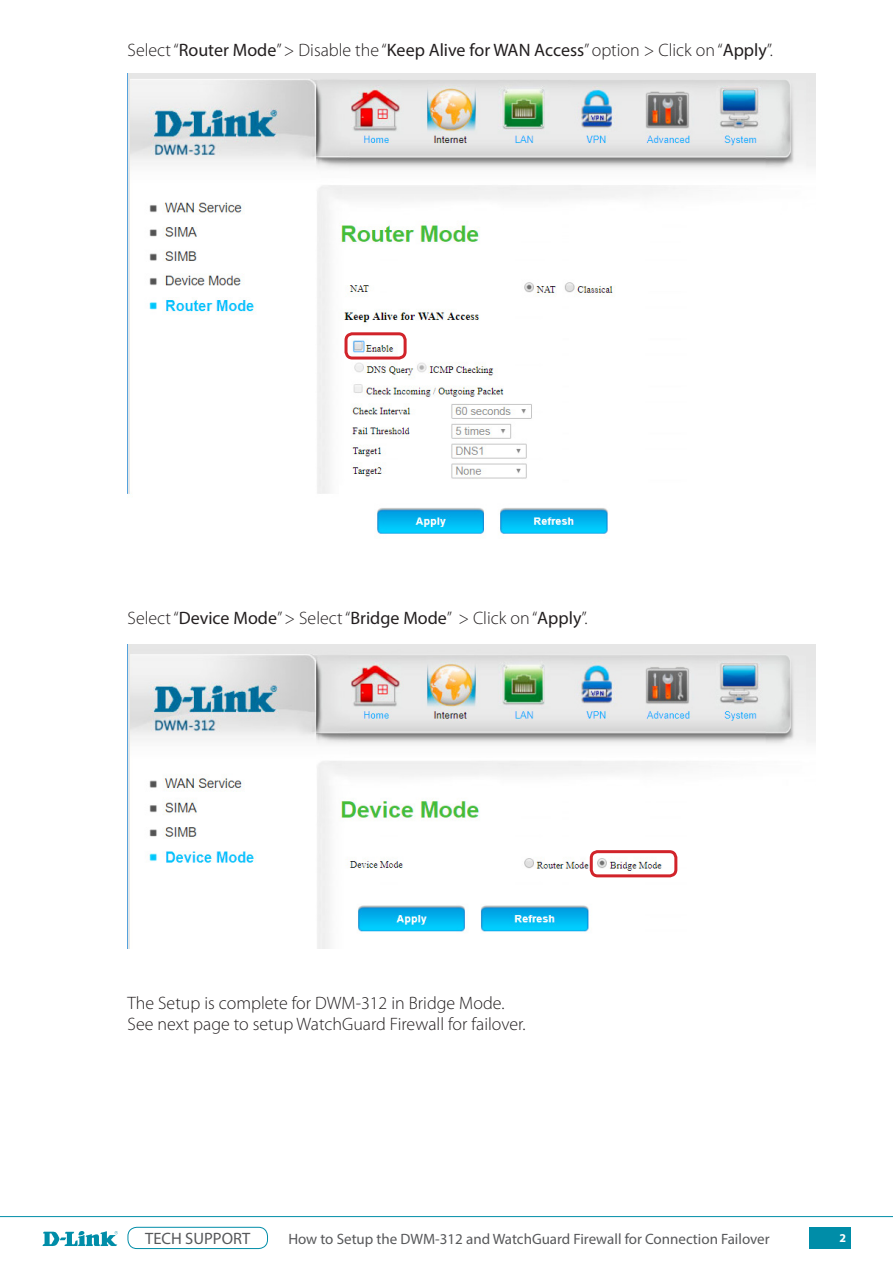
<style>
.page{position:relative;width:893px;height:1263px;background:#fff}
.page>*{position:absolute;margin:0;border:0;box-sizing:border-box;transform-origin:0 0}
.t1{font:300 18px "Myriad Pro";color:#231f20}
.Main_Body{font:16.5px "Myriad Pro";color:#57585a}
.Main_Body-2{font:15px "Myriad Pro";color:#57585a}
.Main_Body-3{font:700 12px "Myriad Pro";color:#fff}
.s1{font-weight:400}
</style>
<div class="page">
<div style="left:128px;top:1227px;width:140px;height:22px;border:1px solid #008da8;border-radius:9px"></div>
<div style="left:809px;top:1227px;width:41px;height:21px;background:#008da8"></div>
<svg style="left:42px;top:1231px;width:76px;height:15px"></svg>
<hr style="left:0;top:1216px;width:893px;height:1px;background:#008da8">
<img style="left:128px;top:74px;width:688px;height:460px">
<div style="left:344px;top:332px;width:63px;height:27px;border:3px solid #d1232a;border-radius:6px"></div>
<img style="left:128px;top:645px;width:688px;height:303px">
<div style="left:590px;top:850px;width:87px;height:27px;border:3px solid #d1232a;border-radius:6px"></div>
<p class="t1" style="left:128px;top:39px;width:647px">Select “<span class="s1">Router Mode</span>” &gt; Disable the “<span class="s1">Keep Alive for WAN Access</span>” option &gt; Click on “<span class="s1">Apply</span>”.</p>
<p class="t1" style="left:128px;top:607px;width:462px">Select “<span class="s1">Device Mode</span>” &gt; Select “<span class="s1">Bridge Mode</span>” &gt; Click on “<span class="s1">Apply</span>”.</p>
<p class="t1" style="left:128px;top:992px;width:378px">The Setup is complete for DWM-312 in Bridge Mode.</p>
<p class="t1" style="left:128px;top:1013px;width:400px">See next page to setup WatchGuard Firewall for failover.</p>
<p class="Main_Body" style="left:145px;top:1228px;width:107px">TECH SUPPORT</p>
<p class="Main_Body-2" style="left:288px;top:1229px;width:483px">How to Setup the DWM-312 and WatchGuard Firewall for Connection Failover</p>
<p class="Main_Body-3" style="left:839px;top:1230px;width:8px">2</p>
</div>
